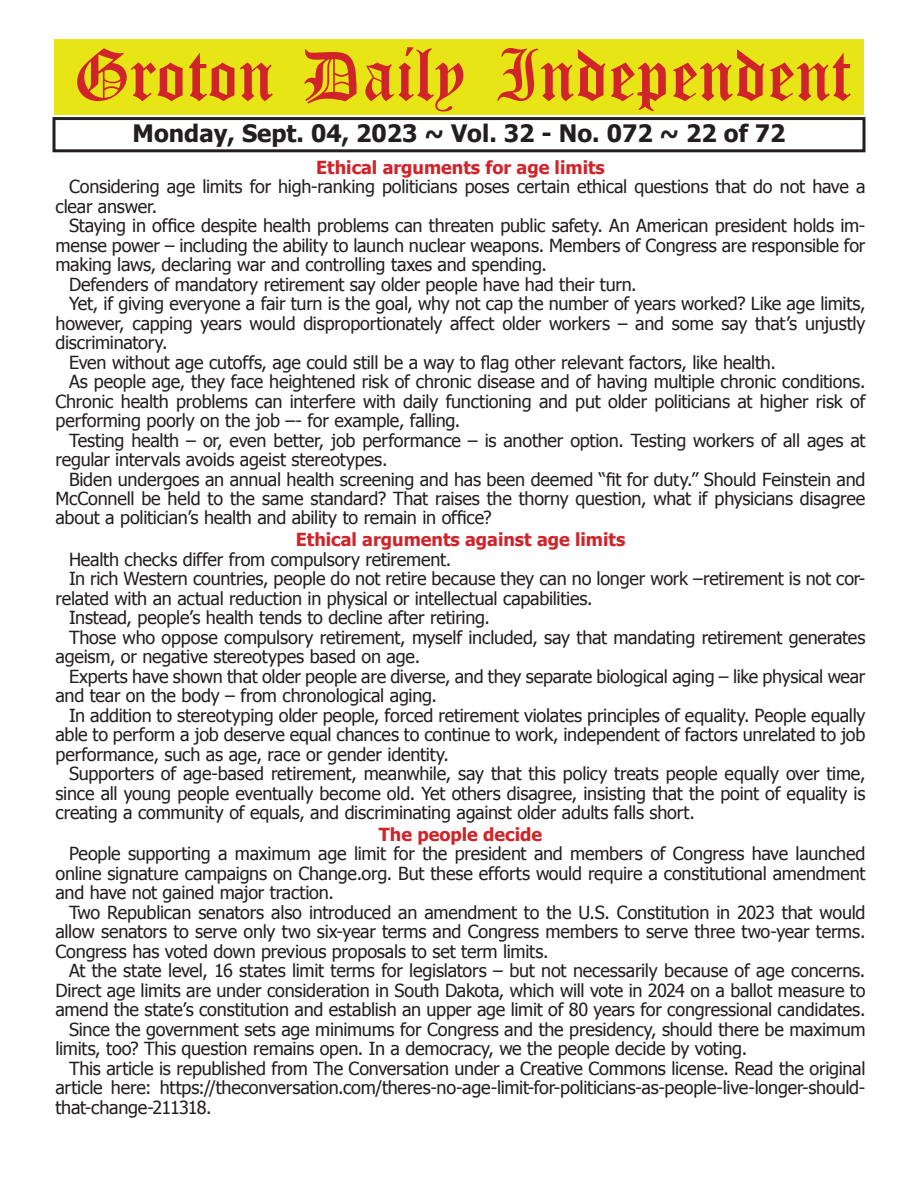
<style>
.page{position:relative;width:918px;height:1188px;background:#fff}
.page>*{position:absolute;margin:0;border:0;box-sizing:border-box;transform-origin:0 0}
.t1{font:54px "Old English Five";color:#d1232a}
.t2{font:700 24px "Tahoma";color:#231f20}
.t3{font:18px/19.5px "Tahoma";letter-spacing:-.01em;color:#231f20;text-align:justify}
.t4{font:700 18px "Tahoma";color:#d1232a}
</style>
<div class="page">
<div style="left:52px;top:117px;width:814px;height:35px;border:3px solid #231f20"></div>
<div style="left:54px;top:40px;width:810px;height:75px;background:#e7e515"></div>
<h1 class="t1" style="left:73px;top:50px;width:779px">Groton Daily Independent</h1>
<h2 class="t2" style="left:133px;top:116px;width:654px">Monday, Sept. 04, 2023 ~ Vol. 32 - No. 072 ~ 22 of 72</h2>
<p class="t4" style="left:316px;top:154px;width:290px">Ethical arguments for age limits</p>
<p class="t3" style="left:56px;top:176px;width:811px;text-indent:14px">Considering age limits for high-ranking politicians poses certain ethical questions that do not have a clear answer.</p>
<p class="t3" style="left:69px;top:215px;width:798px">Staying in office despite health problems can threaten public safety. An American president holds im-</p>
<p class="t3" style="left:56px;top:234px;width:811px">mense power – including the ability to launch nuclear weapons. Members of Congress are responsible for</p>
<p class="t3" style="left:56px;top:254px;width:493px">making laws, declaring war and controlling taxes and spending.</p>
<p class="t3" style="left:69px;top:273px;width:569px">Defenders of mandatory retirement say older people have had their turn.</p>
<p class="t3" style="left:69px;top:293px;width:798px">Yet, if giving everyone a fair turn is the goal, why not cap the number of years worked? Like age limits,</p>
<p class="t3" style="left:56px;top:312px;width:811px">however, capping years would disproportionately affect older workers – and some say that’s unjustly</p>
<p class="t3" style="left:56px;top:332px;width:114px">discriminatory.</p>
<p class="t3" style="left:69px;top:351px;width:708px">Even without age cutoffs, age could still be a way to flag other relevant factors, like health.</p>
<p class="t3" style="left:69px;top:371px;width:798px">As people age, they face heightened risk of chronic disease and of having multiple chronic conditions.</p>
<p class="t3" style="left:56px;top:390px;width:811px">Chronic health problems can interfere with daily functioning and put older politicians at higher risk of</p>
<p class="t3" style="left:56px;top:410px;width:406px">performing poorly on the job –- for example, falling.</p>
<p class="t3" style="left:69px;top:429px;width:798px">Testing health – or, even better, job performance – is another option. Testing workers of all ages at</p>
<p class="t3" style="left:56px;top:449px;width:334px">regular intervals avoids ageist stereotypes.</p>
<p class="t3" style="left:69px;top:468px;width:798px">Biden undergoes an annual health screening and has been deemed “fit for duty.” Should Feinstein and</p>
<p class="t3" style="left:56px;top:488px;width:811px">McConnell be held to the same standard? That raises the thorny question, what if physicians disagree</p>
<p class="t3" style="left:56px;top:507px;width:438px">about a politician’s health and ability to remain in office?</p>
<p class="t4" style="left:296px;top:527px;width:331px">Ethical arguments against age limits</p>
<p class="t3" style="left:69px;top:548px;width:384px">Health checks differ from compulsory retirement.</p>
<p class="t3" style="left:69px;top:568px;width:798px">In rich Western countries, people do not retire because they can no longer work –retirement is not cor-</p>
<p class="t3" style="left:56px;top:587px;width:539px">related with an actual reduction in physical or intellectual capabilities.</p>
<p class="t3" style="left:69px;top:607px;width:423px">Instead, people’s health tends to decline after retiring.</p>
<p class="t3" style="left:69px;top:626px;width:798px">Those who oppose compulsory retirement, myself included, say that mandating retirement generates</p>
<p class="t3" style="left:56px;top:646px;width:366px">ageism, or negative stereotypes based on age.</p>
<p class="t3" style="left:69px;top:665px;width:798px">Experts have shown that older people are diverse, and they separate biological aging – like physical wear</p>
<p class="t3" style="left:56px;top:685px;width:383px">and tear on the body – from chronological aging.</p>
<p class="t3" style="left:69px;top:704px;width:798px">In addition to stereotyping older people, forced retirement violates principles of equality. People equally</p>
<p class="t3" style="left:56px;top:724px;width:811px">able to perform a job deserve equal chances to continue to work, independent of factors unrelated to job</p>
<p class="t3" style="left:56px;top:743px;width:395px">performance, such as age, race or gender identity.</p>
<p class="t3" style="left:69px;top:763px;width:798px">Supporters of age-based retirement, meanwhile, say that this policy treats people equally over time,</p>
<p class="t3" style="left:56px;top:782px;width:811px">since all young people eventually become old. Yet others disagree, insisting that the point of equality is</p>
<p class="t3" style="left:56px;top:802px;width:641px">creating a community of equals, and discriminating against older adults falls short.</p>
<p class="t4" style="left:379px;top:821px;width:165px">The people decide</p>
<p class="t3" style="left:56px;top:843px;width:811px;text-indent:14px">People supporting a maximum age limit for the president and members of Congress have launched online signature campaigns on Change.org. But these efforts would require a constitutional amendment and have not gained major traction.</p>
<p class="t3" style="left:56px;top:901px;width:812px;text-indent:14px">Two Republican senators also introduced an amendment to the U.S. Constitution in 2023 that would allow senators to serve only two six-year terms and Congress members to serve three two-year terms.<br>Congress has voted down previous proposals to set term limits.</p>
<p class="t3" style="left:69px;top:960px;width:798px">At the state level, 16 states limit terms for legislators – but not necessarily because of age concerns.</p>
<p class="t3" style="left:56px;top:979px;width:812px">Direct age limits are under consideration in South Dakota, which will vote in 2024 on a ballot measure to</p>
<p class="t3" style="left:56px;top:999px;width:812px">amend the state’s constitution and establish an upper age limit of 80 years for congressional candidates.</p>
<p class="t3" style="left:69px;top:1018px;width:798px">Since the government sets age minimums for Congress and the presidency, should there be maximum</p>
<p class="t3" style="left:56px;top:1038px;width:693px">limits, too? This question remains open. In a democracy, we the people decide by voting.</p>
<p class="t3" style="left:69px;top:1057px;width:798px">This article is republished from The Conversation under a Creative Commons license. Read the original</p>
<p class="t3" style="left:56px;top:1077px;width:812px">article here: https://theconversation.com/theres-no-age-limit-for-politicians-as-people-live-longer-should-</p>
<p class="t3" style="left:56px;top:1096px;width:158px">that-change-211318.</p>
</div>
